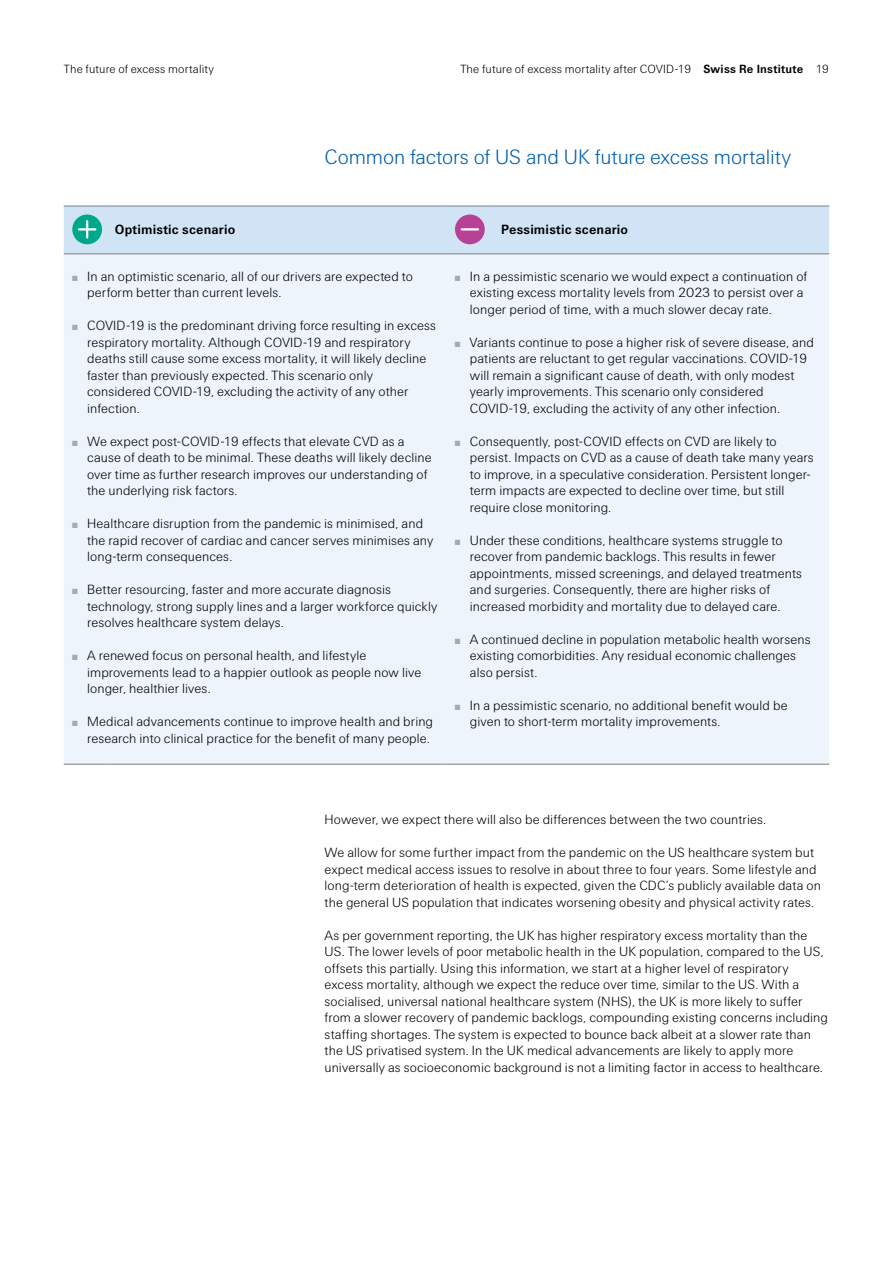
<style>
.page{position:relative;width:893px;height:1263px;background:#fff}
.page>*{position:absolute;margin:0;border:0;box-sizing:border-box;transform-origin:0 0}
.t1{font:300 21px "Swiss Re Sans OT";letter-spacing:-.005em;color:#005fae}
.t2{font:300 13.5px/16.5px "Swiss Re Sans OT";letter-spacing:.005em;color:#000}
.t3{font:700 13.5px "Swiss Re Sans OT";letter-spacing:.015em;color:#000}
.t4{font:300 12px "Swiss Re Sans OT";letter-spacing:.01em;color:#000}
.s1{font-weight:700}
.s2{color:#a2abad}
</style>
<div class="page">
<div style="left:64px;top:255px;width:765px;height:509px;background:#edf4fb"></div>
<hr style="left:64px;top:254px;width:47px;height:1px;background:#7c7d88">
<hr style="left:111px;top:254px;width:335px;height:1px;background:#7c7d88">
<hr style="left:64px;top:764px;width:47px;height:1px;background:#7c7d88">
<hr style="left:111px;top:764px;width:335px;height:1px;background:#7c7d88">
<hr style="left:446px;top:254px;width:47px;height:1px;background:#7c7d88">
<hr style="left:493px;top:254px;width:336px;height:1px;background:#7c7d88">
<hr style="left:446px;top:764px;width:47px;height:1px;background:#7c7d88">
<hr style="left:493px;top:764px;width:336px;height:1px;background:#7c7d88">
<svg style="left:64px;top:206px;width:765px;height:48px;background:#c9ddef"></svg>
<p class="t4" style="left:64px;top:62px;width:152px">The future of excess mortality</p>
<p class="t4" style="left:460px;top:62px;width:370px">The future of excess mortality after COVID-19 <span class="s1">Swiss Re Institute</span> 19</p>
<h1 class="t1" style="left:325px;top:145px;width:468px">Common factors of US and UK future excess mortality</h1>
<p class="t3" style="left:115px;top:222px;width:122px">Optimistic scenario</p>
<p class="t3" style="left:501px;top:222px;width:129px">Pessimistic scenario</p>
<p class="t2" style="left:87px;top:268px;width:327px;text-indent:-15px"><span class="s2">̤</span> In an optimistic scenario, all of our drivers are expected to perform better than current levels.</p>
<p class="t2" style="left:87px;top:318px;width:350px;text-indent:-15px"><span class="s2">̤</span> COVID-19 is the predominant driving force resulting in excess respiratory mortality. Although COVID-19 and respiratory deaths still cause some excess mortality, it will likely decline faster than previously expected. This scenario only considered COVID-19, excluding the activity of any other infection.</p>
<p class="t2" style="left:87px;top:433px;width:346px;text-indent:-15px"><span class="s2">̤</span> We expect post-COVID-19 effects that elevate CVD as a cause of death to be minimal. These deaths will likely decline over time as further research improves our understanding of the underlying risk factors.</p>
<p class="t2" style="left:87px;top:516px;width:348px;text-indent:-15px"><span class="s2">̤</span> Healthcare disruption from the pandemic is minimised, and the rapid recover of cardiac and cancer serves minimises any long-term consequences.</p>
<p class="t2" style="left:87px;top:582px;width:352px;text-indent:-15px"><span class="s2">̤</span> Better resourcing, faster and more accurate diagnosis technology, strong supply lines and a larger workforce quickly resolves healthcare system delays.</p>
<p class="t2" style="left:87px;top:648px;width:336px;text-indent:-15px"><span class="s2">̤</span> A renewed focus on personal health, and lifestyle improvements lead to a happier outlook as people now live longer, healthier lives.</p>
<p class="t2" style="left:72px;top:714px;width:362px;text-align:right"><span class="s2">̤</span> Medical advancements continue to improve health and bring research into clinical practice for the benefit of many people.</p>
<p class="t2" style="left:470px;top:268px;width:339px;text-indent:-15px"><span class="s2">̤</span> In a pessimistic scenario we would expect a continuation of existing excess mortality levels from 2023 to persist over a longer period of time, with a much slower decay rate.</p>
<p class="t2" style="left:470px;top:334px;width:345px;text-indent:-15px"><span class="s2">̤</span> Variants continue to pose a higher risk of severe disease, and patients are reluctant to get regular vaccinations. COVID-19 will remain a significant cause of death, with only modest yearly improvements. This scenario only considered COVID-19, excluding the activity of any other infection.</p>
<p class="t2" style="left:470px;top:433px;width:345px;text-indent:-15px"><span class="s2">̤</span> Consequently, post-COVID effects on CVD are likely to persist. Impacts on CVD as a cause of death take many years to improve, in a speculative consideration. Persistent longer&shy;term impacts are expected to decline over time, but still require close monitoring.</p>
<p class="t2" style="left:470px;top:532px;width:334px;text-indent:-15px"><span class="s2">̤</span> Under these conditions, healthcare systems struggle to recover from pandemic backlogs. This results in fewer appointments, missed screenings, and delayed treatments and surgeries. Consequently, there are higher risks of increased morbidity and mortality due to delayed care.</p>
<p class="t2" style="left:470px;top:631px;width:342px;text-indent:-15px"><span class="s2">̤</span> A continued decline in population metabolic health worsens existing comorbidities. Any residual economic challenges also persist.</p>
<p class="t2" style="left:470px;top:697px;width:319px;text-indent:-15px"><span class="s2">̤</span> In a pessimistic scenario, no additional benefit would be given to short-term mortality improvements.</p>
<p class="t2" style="left:325px;top:812px;width:443px">However, we expect there will also be differences between the two countries.</p>
<p class="t2" style="left:325px;top:845px;width:498px">We allow for some further impact from the pandemic on the US healthcare system but expect medical access issues to resolve in about three to four years. Some lifestyle and long-term deterioration of health is expected, given the CDC’s publicly available data on the general US population that indicates worsening obesity and physical activity rates.</p>
<p class="t2" style="left:325px;top:927px;width:505px">As per government reporting, the UK has higher respiratory excess mortality than the US. The lower levels of poor metabolic health in the UK population, compared to the US, offsets this partially. Using this information, we start at a higher level of respiratory excess mortality, although we expect the reduce over time, similar to the US. With a socialised, universal national healthcare system (NHS), the UK is more likely to suffer from a slower recovery of pandemic backlogs, compounding existing concerns including staffing shortages. The system is expected to bounce back albeit at a slower rate than the US privatised system. In the UK medical advancements are likely to apply more universally as socioeconomic background is not a limiting factor in access to healthcare.</p>
</div>
